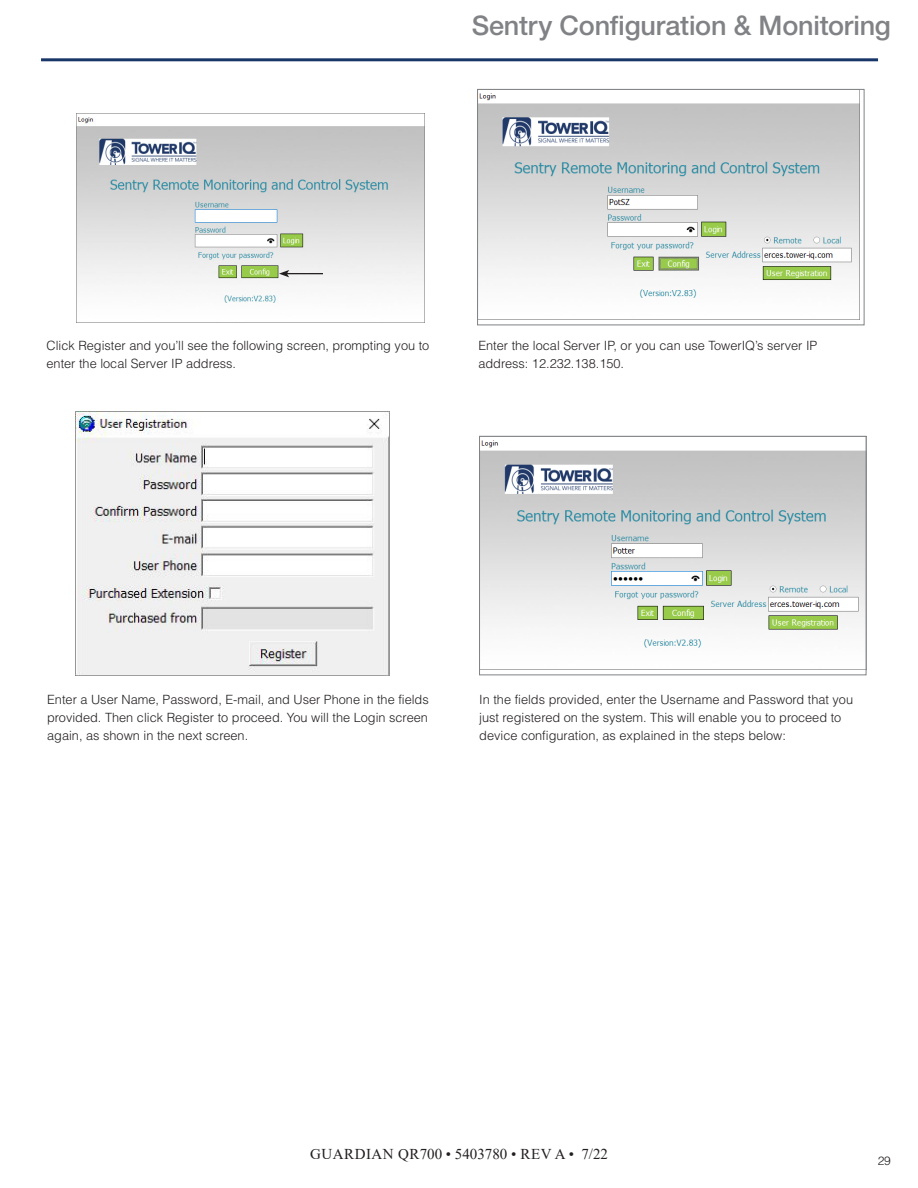
<style>
.page{position:relative;width:918px;height:1188px;background:#fff}
.page>*{position:absolute;margin:0;border:0;box-sizing:border-box;transform-origin:0 0}
.page_header{font:500 27px "Helvetica Neue LT Std";letter-spacing:-.01em;color:#808285}
.t1{font:15px "Times New Roman";letter-spacing:.025em;color:#231f20}
.Body{font:300 12.75px/18px "Helvetica LT Std";color:#231f20}
.t2{font:300 12px "Helvetica LT Std";color:#231f20}
</style>
<div class="page">
<hr style="left:41px;top:58px;width:837px;height:3px;background:#183668">
<img style="left:481px;top:440px;width:383px;height:208px">
<div style="left:479px;top:436px;width:387px;height:239px;border:1px solid #808285"></div>
<img style="left:75px;top:412px;width:314px;height:263px">
<img style="left:479px;top:93px;width:380px;height:205px">
<div style="left:477px;top:89px;width:387px;height:236px;border:1px solid #808285"></div>
<img style="left:77px;top:113px;width:347px;height:210px">
<hr style="left:287px;top:273px;width:36px;height:1px;background:#231f20">
<svg style="left:279px;top:270px;width:10px;height:7px"></svg>
<p class="page_header" style="left:472px;top:9px;width:421px">Sentry Configuration &amp; Monitoring</p>
<p class="Body" style="left:46px;top:336px;width:384px">Click Register and you’ll see the following screen, prompting you to enter the local Server IP address.</p>
<p class="Body" style="left:478px;top:336px;width:340px">Enter the local Server IP, or you can use TowerIQ’s server IP address: 12.232.138.150.</p>
<p class="Body" style="left:47px;top:690px;width:383px;text-align:justify">Enter a User Name, Password, E-mail, and User Phone in the fields provided. Then click Register to proceed. You will the Login screen again, as shown in the next screen.</p>
<p class="Body" style="left:479px;top:690px;width:375px">In the fields provided, enter the Username and Password that you just registered on the system. This will enable you to proceed to device configuration, as explained in the steps below:</p>
<p class="t1" style="left:310px;top:1144px;width:300px">GUARDIAN QR700 • 5403780 • REV A • 7/22</p>
<p class="t2" style="left:878px;top:1153px;width:15px">29</p>
</div>
